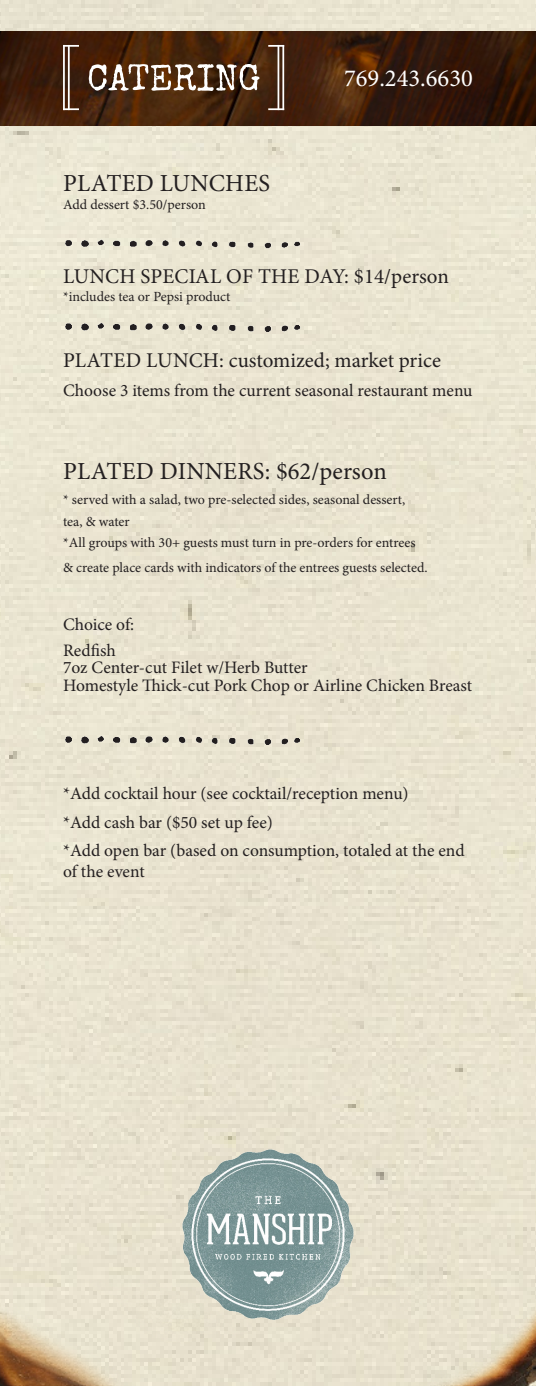
<style>
.page{position:relative;width:536px;height:1386px;background:#fff}
.page>*{position:absolute;margin:0;border:0;box-sizing:border-box;transform-origin:0 0}
.Paragraph_Style_1{font:24.5px "Minion Pro";letter-spacing:.01em;color:#231f20}
.t1{font:24.5px "Minion Pro";color:#fff}
.Body_Copy-Last_Parag{font:21px "Minion Pro";color:#231f20}
.H3-SubHeadline{font:17.5px/21px "Minion Pro";color:#231f20}
.Body_Copy{font:17.5px "Minion Pro";letter-spacing:-.005em;color:#231f20}
.Body_Copy-Last_Parag-2{font:17.5px "Minion Pro";color:#231f20}
.Paragraph_Style_1-2{font:17.5px "Minion Pro";color:#231f20}
.Paragraph_Style_1-3{font:14px/21px "Minion Pro";color:#231f20}
.Body_Copy-Last_Parag-3{font:14px "Minion Pro";color:#231f20}
.Paragraph_Style_2{font:14px "Minion Pro";color:#231f20}
</style>
<div class="page">
<img style="left:0;top:0;width:536px;height:1280px">
<img style="left:0;top:32px;width:536px;height:94px">
<img style="left:180px;top:1147px;width:176px;height:176px;border-radius:88px">
<img style="left:0;top:1280px;width:536px;height:106px">
<svg style="left:89px;top:64px;width:170px;height:27px"></svg>
<hr style="left:63px;top:45px;width:2px;height:65px;background:#fff">
<hr style="left:68px;top:45px;width:2px;height:65px;background:#fff">
<svg style="left:64px;top:45px;width:15px;height:2px"></svg>
<svg style="left:64px;top:108px;width:15px;height:2px"></svg>
<hr style="left:282px;top:45px;width:2px;height:65px;background:#fff">
<hr style="left:277px;top:45px;width:2px;height:65px;background:#fff">
<svg style="left:268px;top:108px;width:15px;height:2px"></svg>
<svg style="left:268px;top:45px;width:15px;height:2px"></svg>
<img style="left:63px;top:239px;width:239px;height:11px">
<img style="left:63px;top:323px;width:239px;height:11px">
<img style="left:63px;top:736px;width:239px;height:11px">
<p class="Paragraph_Style_1" style="left:63px;top:167px;width:208px">PLATED LUNCHES</p>
<p class="Paragraph_Style_2" style="left:63px;top:196px;width:144px">Add dessert $3.50/person</p>
<h1 class="t1" style="left:344px;top:62px;width:130px">769.243.6630</h1>
<p class="Body_Copy-Last_Parag" style="left:63px;top:262px;width:387px">LUNCH SPECIAL OF THE DAY: $14/person</p>
<p class="Body_Copy-Last_Parag-3" style="left:63px;top:287px;width:169px">*includes tea or Pepsi product</p>
<p class="Body_Copy-Last_Parag" style="left:63px;top:346px;width:379px">PLATED LUNCH: customized; market price</p>
<p class="Body_Copy-Last_Parag-2" style="left:63px;top:379px;width:411px">Choose 3 items from the current seasonal restaurant menu</p>
<p class="Paragraph_Style_1" style="left:63px;top:455px;width:325px">PLATED DINNERS: $62/person</p>
<p class="Paragraph_Style_1-3" style="left:63px;top:489px;width:344px">* served with a salad, two pre-selected sides, seasonal dessert,</p>
<p class="Paragraph_Style_1-3" style="left:63px;top:511px;width:354px">tea, &amp; water<br>*All groups with 30+ guests must turn in pre-orders for entrees</p>
<p class="Paragraph_Style_1-3" style="left:63px;top:557px;width:366px">&amp; create place cards with indicators of the entrees guests selected.</p>
<p class="Paragraph_Style_1-2" style="left:63px;top:613px;width:73px">Choice of:</p>
<p class="Body_Copy" style="left:63px;top:638px;width:54px">Redfish</p>
<p class="Body_Copy" style="left:63px;top:656px;width:246px">7oz Center-cut Filet w/Herb Butter</p>
<p class="Body_Copy" style="left:63px;top:673px;width:410px">Homestyle Thick-cut Pork Chop or Airline Chicken Breast</p>
<p class="H3-SubHeadline" style="left:63px;top:783px;width:347px">*Add cocktail hour (see cocktail/reception menu)</p>
<p class="H3-SubHeadline" style="left:63px;top:812px;width:211px">*Add cash bar ($50 set up fee)</p>
<p class="H3-SubHeadline" style="left:63px;top:840px;width:403px">*Add open bar (based on consumption, totaled at the end of the event</p>
</div>
